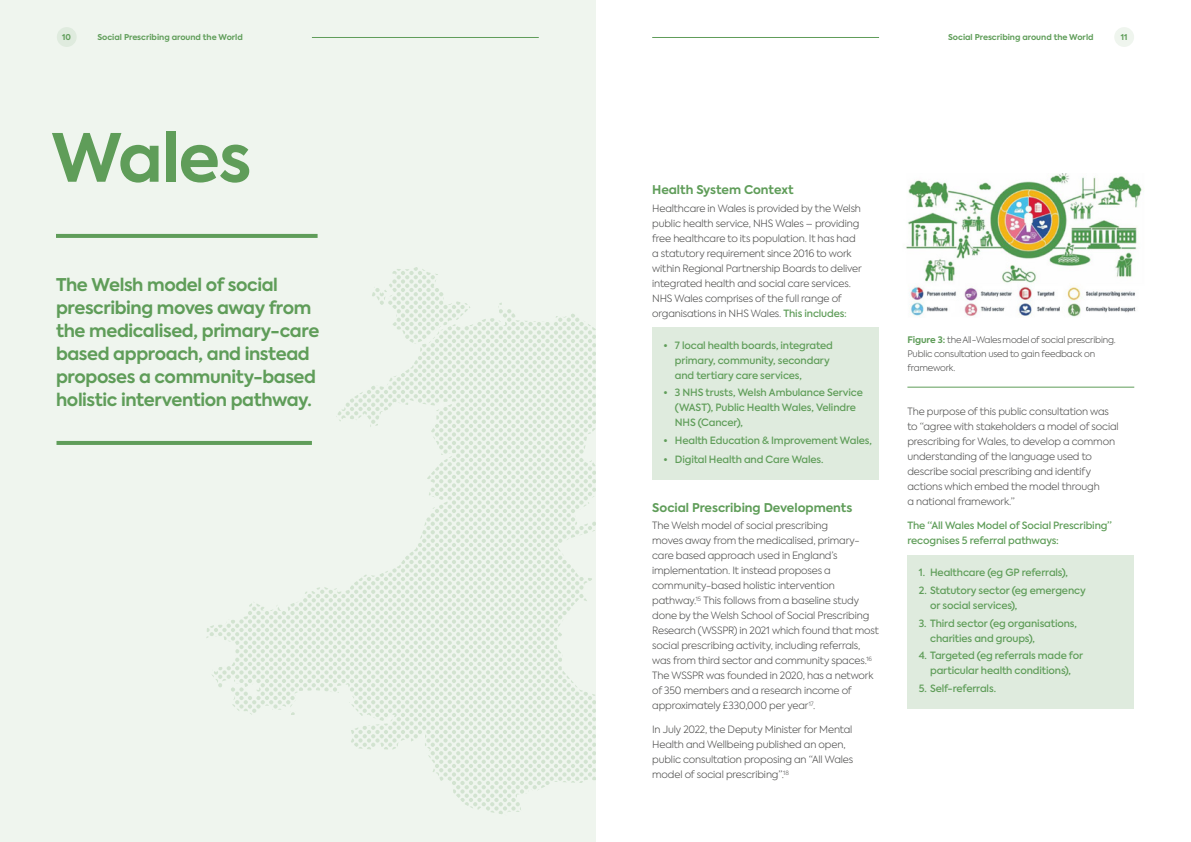
<style>
.page{position:relative;width:1191px;height:842px;background:#fff}
.page>*{position:absolute;margin:0;border:0;box-sizing:border-box;transform-origin:0 0}
.t1{font:700 66px "Axiforma";letter-spacing:-.015em;color:#5f9d59}
.t2{font:700 17.5px/23px "Axiforma";letter-spacing:-.02em;color:#5f9d59}
.t3{font:700 12px "Axiforma";color:#5f9d59}
.t4{font:300 10px/15px "Axiforma";letter-spacing:-.015em;color:#4a4a49}
.t5{font:500 10px/15px "Axiforma";letter-spacing:-.015em;color:#5f9d59}
.t6{font:300 9px/14px "Axiforma";letter-spacing:-.02em;color:#4a4a49}
.t7{font:700 8px "Axiforma";color:#5f9d59}
.s1{font-weight:500;color:#5f9d59}
.s2{font-weight:500;color:#77ac72}
.s3{font-weight:700;color:#5f9d59}
</style>
<div class="page">
<div style="left:0;top:0;width:595px;height:842px;background:#eff5ee"></div>
<svg style="left:206px;top:303px;width:389px;height:511px"></svg>
<svg style="left:371px;top:267px;width:99px;height:77px"></svg>
<div style="left:652px;top:327px;width:227px;height:68px;background:#dfebde"></div>
<div style="left:652px;top:375px;width:227px;height:68px;background:#dfebde"></div>
<div style="left:652px;top:441px;width:227px;height:39px;background:#dfebde"></div>
<hr style="left:56px;top:234px;width:261px;height:4px;background:#5f9d59">
<hr style="left:56px;top:441px;width:256px;height:4px;background:#5f9d59">
<div style="left:907px;top:555px;width:227px;height:37px;background:#dfebde"></div>
<div style="left:907px;top:572px;width:227px;height:53px;background:#dfebde"></div>
<div style="left:907px;top:605px;width:227px;height:53px;background:#dfebde"></div>
<div style="left:907px;top:638px;width:227px;height:53px;background:#dfebde"></div>
<div style="left:907px;top:671px;width:227px;height:38px;background:#dfebde"></div>
<img style="left:906px;top:174px;width:236px;height:143px">
<hr style="left:907px;top:387px;width:227px;height:1px;background:#5f9d59">
<div style="left:1114px;top:27px;width:20px;height:20px;background:#eff5ee;border-radius:50%"></div>
<hr style="left:652px;top:37px;width:227px;height:1px;background:#5f9d59">
<div style="left:57px;top:27px;width:20px;height:20px;background:#dfebde;border-radius:50%"></div>
<hr style="left:312px;top:37px;width:227px;height:1px;background:#5f9d59">
<p class="t7" style="left:62px;top:32px;width:10px">10</p>
<p class="t7" style="left:97px;top:32px;width:147px">Social Prescribing around the World</p>
<p class="t7" style="left:948px;top:32px;width:147px">Social Prescribing around the World</p>
<p class="t7" style="left:1120px;top:32px;width:8px">11</p>
<h1 class="t1" style="left:51px;top:113px;width:201px">Wales</h1>
<h2 class="t2" style="left:56px;top:273px;width:265px">The Welsh model of social prescribing moves away from the medicalised, primary-care based approach, and instead proposes a community-based holistic intervention pathway.</h2>
<p class="t3" style="left:652px;top:181px;width:143px">Health System Context</p>
<p class="t4" style="left:652px;top:200px;width:211px">Healthcare in Wales is provided by the Welsh public health service, NHS Wales – providing free healthcare to its population. It has had a statutory requirement since 2016 to work within Regional Partnership Boards to deliver integrated health and social care services.<br>NHS Wales comprises of the full range of organisations in NHS Wales. <span class="s1">This includes</span><span class="s2">:</span></p>
<p class="t5" style="left:675px;top:338px;width:160px;text-indent:-11px">• 7 local health boards, integrated primary, community, secondary and tertiary care services,</p>
<p class="t5" style="left:675px;top:385px;width:190px;text-indent:-11px">• 3 NHS trusts, Welsh Ambulance Service (WAST), Public Health Wales, Velindre<br>NHS (Cancer),</p>
<p class="t5" style="left:663px;top:433px;width:210px">• Health Education &amp; Improvement Wales,</p>
<p class="t5" style="left:663px;top:452px;width:162px">• Digital Health and Care Wales.</p>
<p class="t3" style="left:652px;top:499px;width:202px">Social Prescribing Developments</p>
<p class="t4" style="left:652px;top:518px;width:228px">The Welsh model of social prescribing<br>moves away from the medicalised, primary&shy;care based approach used in England’s implementation. It instead proposes a community-based holistic intervention pathway.<sup>15</sup> This follows from a baseline study done by the Welsh School of Social Prescribing Research (WSSPR) in 2021 which found that most social prescribing activity, including referrals, was from third sector and community spaces.<sup>16<br></sup>The WSSPR was founded in 2020, has a network of 350 members and a research income of approximately £330,000 per year<sup>17</sup>.</p>
<p class="t4" style="left:652px;top:722px;width:202px">In July 2022, the Deputy Minister for Mental Health and Wellbeing published an open, public consultation proposing an “All Wales model of social prescribing”.<sup>18</sup></p>
<p class="t6" style="left:907px;top:332px;width:210px"><span class="s3">Figure 3:</span> the All-Wales model of social prescribing.<br>Public consultation used to gain feedback on framework.</p>
<p class="t4" style="left:907px;top:404px;width:213px">The purpose of this public consultation was to “agree with stakeholders a model of social prescribing for Wales, to develop a common understanding of the language used to describe social prescribing and identify actions which embed the model through<br>a national framework.”</p>
<p class="t5" style="left:907px;top:518px;width:206px">The “All Wales Model of Social Prescribing” recognises 5 referral pathways:</p>
<p class="t5" style="left:918px;top:565px;width:151px">1. Healthcare (eg GP referrals),</p>
<p class="t5" style="left:930px;top:583px;width:157px;text-indent:-11px">2. Statutory sector (eg emergency or social services),</p>
<p class="t5" style="left:930px;top:616px;width:148px;text-indent:-11px">3. Third sector (eg organisations, charities and groups),</p>
<p class="t5" style="left:918px;top:648px;width:166px;text-align:center">4. Targeted (eg referrals made for particular health conditions),</p>
<p class="t5" style="left:918px;top:681px;width:79px">5. Self-referrals.</p>
</div>
